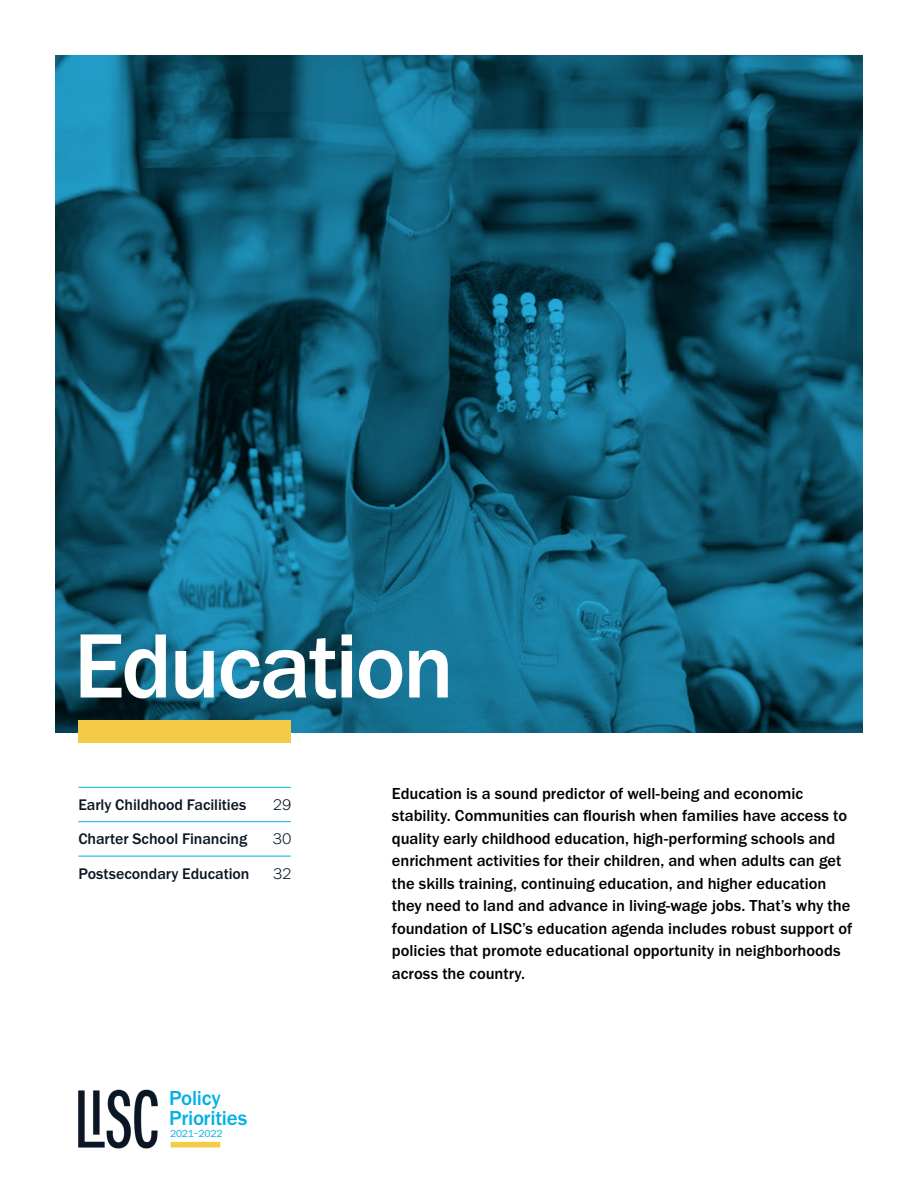
<style>
.page{position:relative;width:918px;height:1188px;background:#fff}
.page>*{position:absolute;margin:0;border:0;box-sizing:border-box;transform-origin:0 0}
.HED_Section_Cover_pa{font:500 94.5px "Franklin Gothic URW";letter-spacing:-.03em;color:#fff}
.t1{font:500 21px/19.5px "Franklin Gothic URW";letter-spacing:-.01em;color:#00b1e4}
.TX_Section_Cover_pag{font:500 16.5px/22.5px "Franklin Gothic URW";color:#000}
.TOC_Section_Cover_pa{font:500 15.9px "Franklin Gothic URW";letter-spacing:-.005em;color:#0a1624}
.TOC_Section_Cover_pa-2{font:300 15.9px "Franklin Gothic URW";color:#0a1624}
.t2{font:10.5px "Franklin Gothic URW Boo";letter-spacing:-.02em;color:#00b1e4}
</style>
<div class="page">
<img style="left:78px;top:1089px;width:80px;height:60px">
<div style="left:171px;top:1142px;width:49px;height:6px;background:#f5ca46"></div>
<img style="left:56px;top:56px;width:806px;height:677px">
<div style="left:78px;top:720px;width:213px;height:23px;background:#f5ca46"></div>
<hr style="left:78px;top:787px;width:213px;height:1px;background:#00b1e4">
<hr style="left:78px;top:821px;width:213px;height:1px;background:#00b1e4">
<hr style="left:78px;top:856px;width:213px;height:1px;background:#00b1e4">
<p class="HED_Section_Cover_pa" style="left:74px;top:608px;width:382px">Education</p>
<p class="TOC_Section_Cover_pa" style="left:78px;top:795px;width:170px">Early Childhood Facilities</p>
<p class="TOC_Section_Cover_pa-2" style="left:273px;top:795px;width:20px">29</p>
<p class="TOC_Section_Cover_pa" style="left:78px;top:829px;width:170px">Charter School Financing</p>
<p class="TOC_Section_Cover_pa-2" style="left:273px;top:829px;width:20px">30</p>
<p class="TOC_Section_Cover_pa" style="left:78px;top:864px;width:173px">Postsecondary Education</p>
<p class="TOC_Section_Cover_pa-2" style="left:273px;top:863px;width:20px">32</p>
<p class="t1" style="left:169px;top:1088px;width:80px">Policy<br>Priorities</p>
<p class="t2" style="left:170px;top:1127px;width:54px">2021–2022</p>
<p class="TX_Section_Cover_pag" style="left:392px;top:782px;width:462px">Education is a sound predictor of well-being and economic stability. Communities can flourish when families have access to quality early childhood education, high-performing schools and enrichment activities for their children, and when adults can get the skills training, continuing education, and higher education they need to land and advance in living-wage jobs. That’s why the foundation of LISC’s education agenda includes robust support of policies that promote educational opportunity in neighborhoods across the country.</p>
</div>
